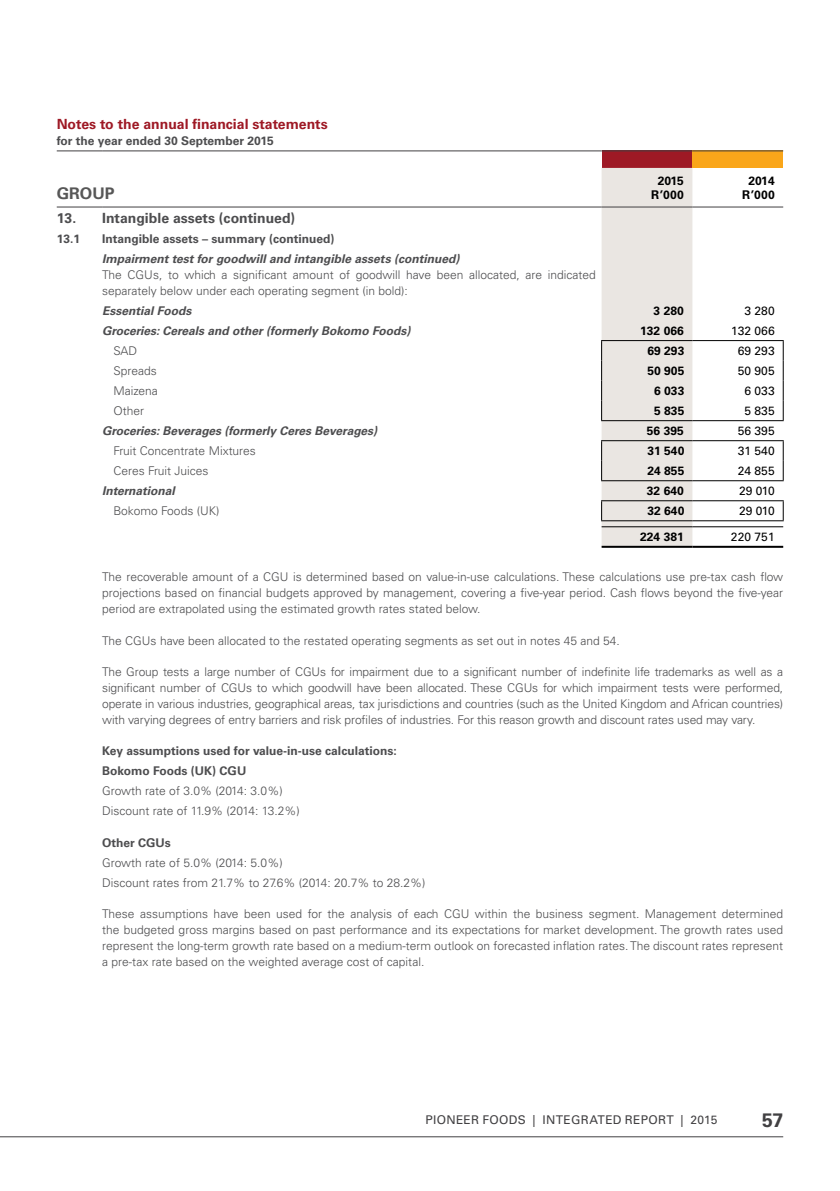
<style>
.page{position:relative;width:840px;height:1191px;background:#fff}
.page>*{position:absolute;margin:0;border:0;box-sizing:border-box;transform-origin:0 0}
.t1{font:700 19.4px "Univers LT Std";color:#414042}
.Financial_table_head{font:700 16px "Univers LT Std";letter-spacing:.005em;color:#575757}
.COPY_A_HEAD_SA{font:700 14px "Univers LT Std";color:#9e1925}
.AP_heading_1{font:700 14px "Univers LT Std";color:#4d4d4f}
.BODY_COPY_NADIA{font:300 12px/16px "Univers LT Std";color:#4d4d4f;text-align:justify}
.Financial_copy_bold{font:italic 700 12px "Univers LT Std";color:#4d4d4f}
.Financial_copy_bold-2{font:700 12px "Univers LT Std";color:#4d4d4f}
.Financial_copy_light{font:300 12px/16px "Univers LT Std";color:#4d4d4f}
.Financial_figures_cu{font:700 12px "Univers LT Std";letter-spacing:.005em;color:#000}
.Financial_copy_inden{font:300 12px "Univers LT Std";color:#4d4d4f}
.Financial_figures_pr{font:12px "Univers LT Std";letter-spacing:.005em;color:#000}
.t2{font:12px "Univers LT Std";letter-spacing:.03em;color:#414042}
</style>
<div class="page">
<hr style="left:0;top:1136px;width:782px;height:1px;background:#414042">
<div style="left:601px;top:151px;width:91px;height:17px;background:#9e1925"></div>
<div style="left:692px;top:151px;width:90px;height:17px;background:#faa61a"></div>
<hr style="left:692px;top:340px;width:91px;height:1px;background:#000">
<svg style="left:782px;top:341px;width:1px;height:79px"></svg>
<hr style="left:692px;top:420px;width:91px;height:1px;background:#000">
<hr style="left:692px;top:526px;width:90px;height:1px;background:#000">
<hr style="left:601px;top:546px;width:91px;height:2px;background:#000">
<hr style="left:692px;top:546px;width:90px;height:2px;background:#000">
<hr style="left:692px;top:500px;width:91px;height:1px;background:#000">
<svg style="left:782px;top:501px;width:1px;height:19px"></svg>
<hr style="left:692px;top:520px;width:91px;height:1px;background:#000">
<hr style="left:692px;top:480px;width:91px;height:1px;background:#000">
<hr style="left:692px;top:206px;width:90px;height:1px;background:#414042">
<hr style="left:692px;top:440px;width:91px;height:1px;background:#000">
<svg style="left:600px;top:168px;width:92px;height:379px;background:#e1ddda"></svg>
<svg style="left:782px;top:441px;width:1px;height:39px"></svg>
<hr style="left:57px;top:150px;width:45px;height:1px;background:#414042">
<hr style="left:102px;top:150px;width:499px;height:1px;background:#414042">
<hr style="left:601px;top:150px;width:91px;height:1px;background:#414042">
<hr style="left:692px;top:150px;width:90px;height:1px;background:#414042">
<hr style="left:57px;top:206px;width:45px;height:1px;background:#414042">
<hr style="left:102px;top:206px;width:499px;height:1px;background:#414042">
<p class="COPY_A_HEAD_SA" style="left:57px;top:116px;width:272px">Notes to the annual financial statements</p>
<p class="Financial_copy_bold-2" style="left:57px;top:134px;width:218px">for the year ended 30 September 2015</p>
<p class="Financial_table_head" style="left:57px;top:184px;width:59px">GROUP</p>
<p class="Financial_figures_cu" style="left:657px;top:173px;width:28px">2015</p>
<p class="Financial_figures_cu" style="left:651px;top:188px;width:34px">R’000</p>
<p class="Financial_figures_cu" style="left:748px;top:173px;width:28px">2014</p>
<p class="Financial_figures_cu" style="left:741px;top:188px;width:34px">R’000</p>
<p class="AP_heading_1" style="left:57px;top:210px;width:21px">13.</p>
<p class="AP_heading_1" style="left:102px;top:210px;width:194px">Intangible assets (continued)</p>
<p class="Financial_copy_bold-2" style="left:57px;top:231px;width:25px">13.1</p>
<p class="Financial_copy_bold-2" style="left:102px;top:231px;width:234px">Intangible assets – summary (continued)</p>
<p class="Financial_copy_bold" style="left:102px;top:252px;width:358px">Impairment test for goodwill and intangible assets (continued)</p>
<p class="Financial_copy_light" style="left:102px;top:267px;width:495px">The CGUs, to which a significant amount of goodwill have been allocated, are indicated separately below under each operating segment (in bold):</p>
<p class="Financial_copy_bold" style="left:102px;top:304px;width:91px">Essential Foods</p>
<p class="Financial_figures_cu" style="left:653px;top:304px;width:32px">3 280</p>
<p class="Financial_figures_pr" style="left:744px;top:303px;width:32px">3 280</p>
<p class="Financial_copy_bold" style="left:102px;top:324px;width:310px">Groceries: Cereals and other (formerly Bokomo Foods)</p>
<p class="Financial_figures_cu" style="left:639px;top:324px;width:45px">132 066</p>
<p class="Financial_figures_pr" style="left:730px;top:323px;width:45px">132 066</p>
<p class="Financial_copy_inden" style="left:113px;top:343px;width:25px">SAD</p>
<p class="Financial_figures_cu" style="left:647px;top:344px;width:38px">69 293</p>
<p class="Financial_figures_pr" style="left:737px;top:343px;width:38px">69 293</p>
<p class="Financial_copy_inden" style="left:113px;top:363px;width:45px">Spreads</p>
<p class="Financial_figures_cu" style="left:647px;top:364px;width:38px">50 905</p>
<p class="Financial_figures_pr" style="left:737px;top:363px;width:38px">50 905</p>
<p class="Financial_copy_inden" style="left:113px;top:383px;width:46px">Maizena</p>
<p class="Financial_figures_cu" style="left:653px;top:384px;width:32px">6 033</p>
<p class="Financial_figures_pr" style="left:744px;top:383px;width:32px">6 033</p>
<p class="Financial_copy_inden" style="left:113px;top:403px;width:32px">Other</p>
<p class="Financial_figures_cu" style="left:653px;top:404px;width:32px">5 835</p>
<p class="Financial_figures_pr" style="left:744px;top:403px;width:32px">5 835</p>
<p class="Financial_copy_bold" style="left:102px;top:424px;width:276px">Groceries: Beverages (formerly Ceres Beverages)</p>
<p class="Financial_figures_cu" style="left:646px;top:424px;width:38px">56 395</p>
<p class="Financial_figures_pr" style="left:737px;top:424px;width:38px">56 395</p>
<p class="Financial_copy_inden" style="left:113px;top:443px;width:144px">Fruit Concentrate Mixtures</p>
<p class="Financial_figures_cu" style="left:647px;top:444px;width:38px">31 540</p>
<p class="Financial_figures_pr" style="left:737px;top:444px;width:38px">31 540</p>
<p class="Financial_copy_inden" style="left:113px;top:463px;width:96px">Ceres Fruit Juices</p>
<p class="Financial_figures_cu" style="left:647px;top:464px;width:38px">24 855</p>
<p class="Financial_figures_pr" style="left:737px;top:464px;width:38px">24 855</p>
<p class="Financial_copy_bold" style="left:102px;top:484px;width:74px">International</p>
<p class="Financial_figures_cu" style="left:646px;top:484px;width:38px">32 640</p>
<p class="Financial_figures_pr" style="left:738px;top:484px;width:37px">29 010</p>
<p class="Financial_copy_inden" style="left:113px;top:503px;width:107px">Bokomo Foods (UK)</p>
<p class="Financial_figures_cu" style="left:647px;top:504px;width:38px">32 640</p>
<p class="Financial_figures_pr" style="left:738px;top:504px;width:37px">29 010</p>
<p class="Financial_figures_cu" style="left:639px;top:530px;width:45px">224 381</p>
<p class="Financial_figures_pr" style="left:730px;top:530px;width:45px">220 751</p>
<p class="BODY_COPY_NADIA" style="left:102px;top:569px;width:682px">The recoverable amount of a CGU is determined based on value-in-use calculations. These calculations use pre-tax cash flow projections based on financial budgets approved by management, covering a five-year period. Cash flows beyond the five-year period are extrapolated using the estimated growth rates stated below.</p>
<p class="BODY_COPY_NADIA" style="left:102px;top:632px;width:519px">The CGUs have been allocated to the restated operating segments as set out in notes 45 and 54.</p>
<p class="BODY_COPY_NADIA" style="left:102px;top:663px;width:682px">The Group tests a large number of CGUs for impairment due to a significant number of indefinite life trademarks as well as a significant number of CGUs to which goodwill have been allocated. These CGUs for which impairment tests were performed, operate in various industries, geographical areas, tax jurisdictions and countries (such as the United Kingdom and African countries) with varying degrees of entry barriers and risk profiles of industries. For this reason growth and discount rates used may vary.</p>
<p class="Financial_copy_bold-2" style="left:102px;top:744px;width:296px">Key assumptions used for value-in-use calculations:</p>
<p class="Financial_copy_bold-2" style="left:102px;top:764px;width:146px">Bokomo Foods (UK) CGU</p>
<p class="BODY_COPY_NADIA" style="left:102px;top:783px;width:182px">Growth rate of 3.0% (2014: 3.0%)</p>
<p class="BODY_COPY_NADIA" style="left:102px;top:803px;width:199px">Discount rate of 11.9% (2014: 13.2%)</p>
<p class="Financial_copy_bold-2" style="left:102px;top:835px;width:70px">Other CGUs</p>
<p class="BODY_COPY_NADIA" style="left:102px;top:854px;width:182px">Growth rate of 5.0% (2014: 5.0%)</p>
<p class="BODY_COPY_NADIA" style="left:102px;top:874px;width:325px">Discount rates from 21.7% to 27.6% (2014: 20.7% to 28.2%)</p>
<p class="BODY_COPY_NADIA" style="left:102px;top:905px;width:682px">These assumptions have been used for the analysis of each CGU within the business segment. Management determined the budgeted gross margins based on past performance and its expectations for market development. The growth rates used represent the long-term growth rate based on a medium-term outlook on forecasted inflation rates. The discount rates represent a pre-tax rate based on the weighted average cost of capital.</p>
<p class="t2" style="left:425px;top:1113px;width:293px">PIONEER FOODS | INTEGRATED REPORT | 2015</p>
<h1 class="t1" style="left:761px;top:1108px;width:22px">57</h1>
</div>
